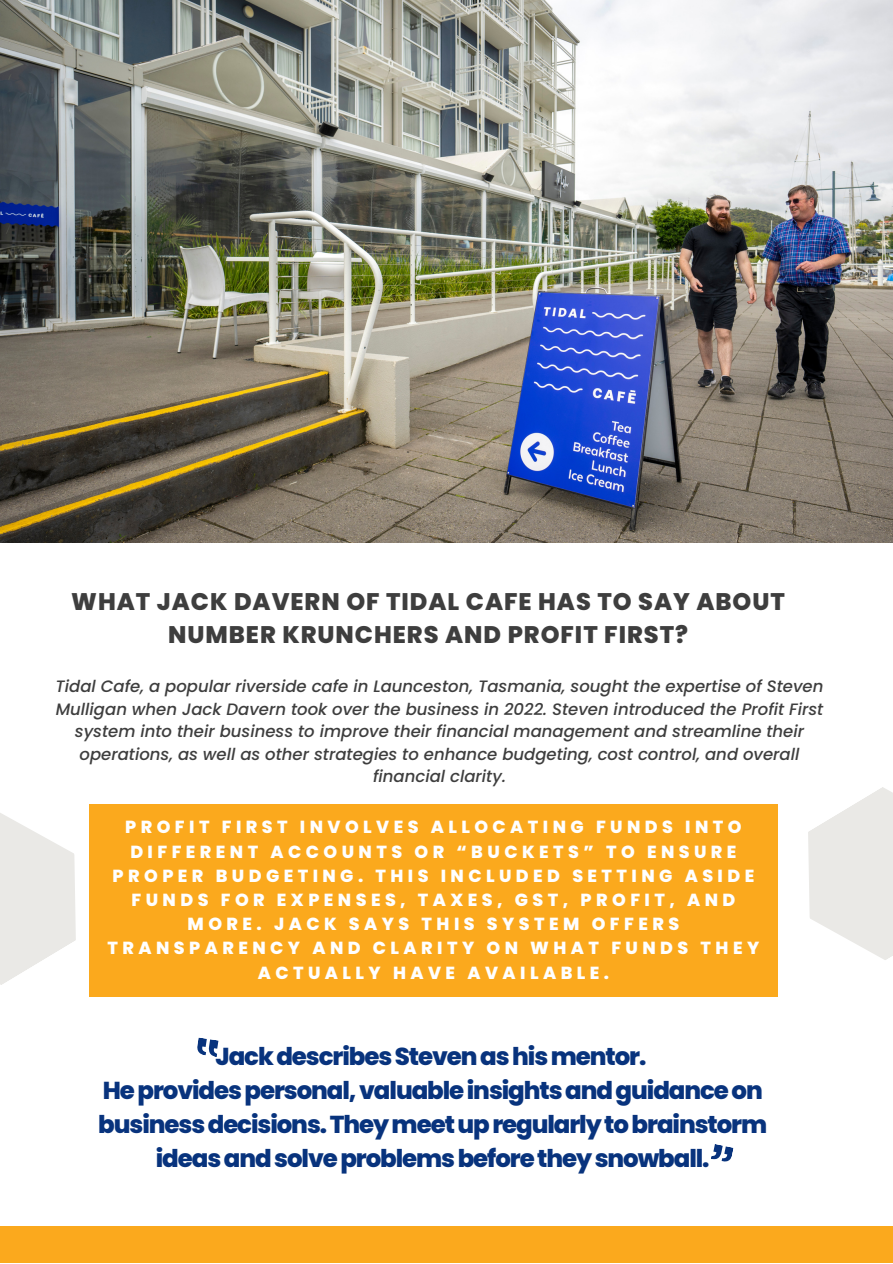
<style>
.page{position:relative;width:893px;height:1264px;background:#fff}
.page>*{position:absolute;margin:0;border:0;box-sizing:border-box;transform-origin:0 0}
.t1{font:800 24.45px/33.8px "Poppins";letter-spacing:-.045em;color:#08337d;text-align:center}
.t2{font:800 24px/32.5px "Poppins";letter-spacing:.04em;color:#3e3e3e;text-align:center}
.t3{font:800 17.4px/24.2px "Poppins";letter-spacing:.255em;color:#fff;text-align:center}
.t4{font:italic 500 16.5px/22.5px "Poppins";color:#3e3e3e;text-align:center}
</style>
<div class="page">
<img style="left:0;top:0;width:892px;height:542px">
<svg style="left:0;top:813px;width:76px;height:172px"></svg>
<svg style="left:808px;top:787px;width:84px;height:173px"></svg>
<div style="left:0;top:1226px;width:892px;height:36px;background:#fba91d"></div>
<div style="left:89px;top:804px;width:688px;height:193px;background:#fba91d"></div>
<svg style="left:197px;top:1037px;width:22px;height:20px"></svg>
<svg style="left:711px;top:1144px;width:22px;height:18px"></svg>
<p class="t2" style="left:71px;top:585px;width:715px">WHAT JACK DAVERN OF TIDAL CAFE HAS TO SAY ABOUT<br>NUMBER KRUNCHERS AND PROFIT FIRST?</p>
<p class="t4" style="left:56px;top:675px;width:769px">Tidal Cafe, a popular riverside cafe in Launceston, Tasmania, sought the expertise of Steven Mulligan when Jack Davern took over the business in 2022. Steven introduced the Profit First system into their business to improve their financial management and streamline their operations, as well as other strategies to enhance budgeting, cost control, and overall financial clarity.</p>
<p class="t3" style="left:107px;top:815px;width:653px">PROFIT FIRST INVOLVES ALLOCATING FUNDS INTO DIFFERENT ACCOUNTS OR “BUCKETS” TO ENSURE PROPER BUDGETING. THIS INCLUDED SETTING ASIDE FUNDS FOR EXPENSES, TAXES, GST, PROFIT, AND MORE. JACK SAYS THIS SYSTEM OFFERS TRANSPARENCY AND CLARITY ON WHAT FUNDS THEY ACTUALLY HAVE AVAILABLE.</p>
<p class="t1" style="left:215px;top:1039px;width:432px">JackdescribesStevenashismentor.</p>
<p class="t1" style="left:98px;top:1073px;width:670px">Heprovidespersonal,valuableinsightsandguidanceon businessdecisions.Theymeetupregularlytobrainstorm ideasandsolveproblemsbeforetheysnowball.</p>
</div>
